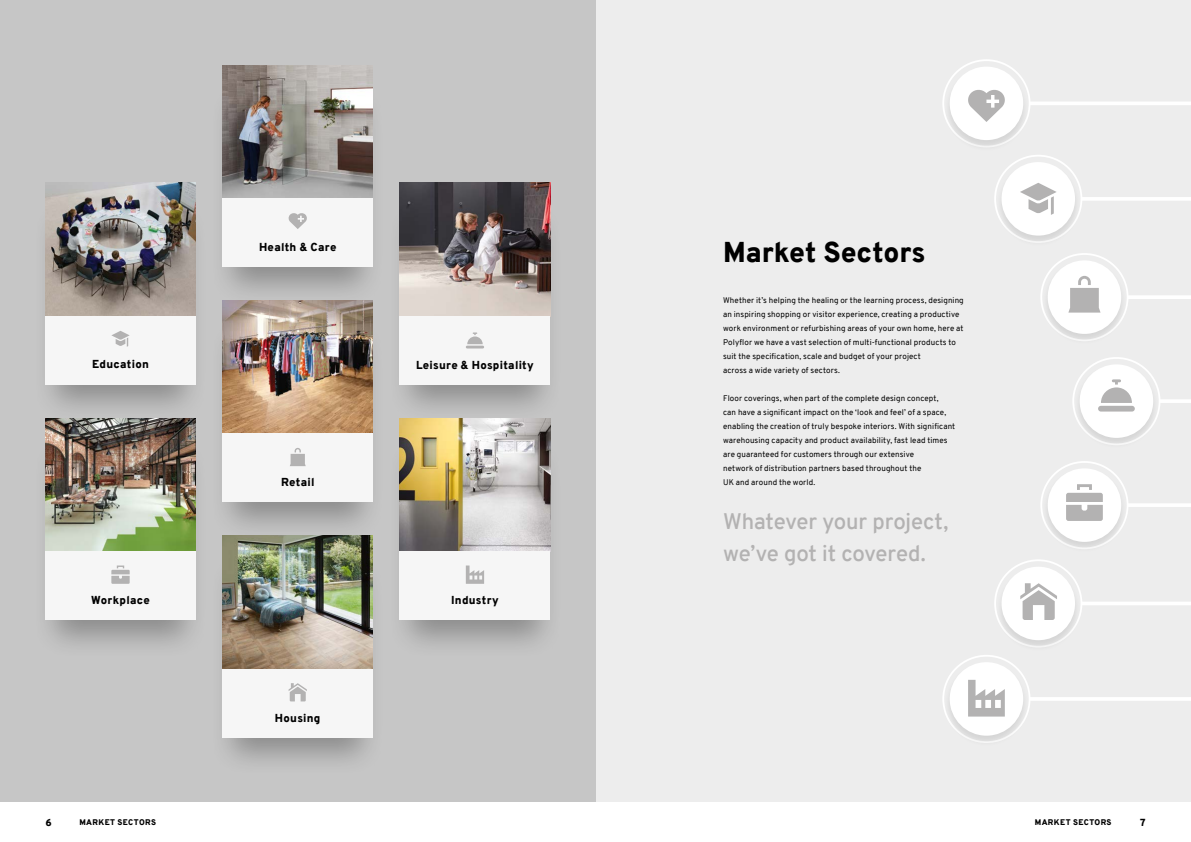
<style>
.page{position:relative;width:1191px;height:842px;background:#fff}
.page>*{position:absolute;margin:0;border:0;box-sizing:border-box;transform-origin:0 0}
.t1{font:900 28px "Overpass";letter-spacing:-.005em;color:#000}
.t2{font:600 22px/32px "Overpass";letter-spacing:-.005em;color:#b3b2b2}
.t3{font:900 11.3px "Overpass";letter-spacing:.025em;color:#000}
.t4{font:900 10px "Overpass";color:#000}
.t5{font:8px/14px "Overpass";letter-spacing:.015em;color:#000}
.t6{font:900 8px "Overpass";letter-spacing:.045em;color:#000}
</style>
<div class="page">
<div style="left:0;top:0;width:1191px;height:802px;background:#ededed"></div>
<div style="left:0;top:0;width:595px;height:842px;background:#c6c6c6"></div>
<div style="left:0;top:802px;width:1191px;height:40px;background:#fff"></div>
<div style="left:210px;top:82px;width:175px;height:224px;background:#000;opacity:.3"></div>
<div style="left:210px;top:317px;width:175px;height:224px;background:#000;opacity:.3"></div>
<div style="left:210px;top:553px;width:175px;height:224px;background:#000;opacity:.3"></div>
<div style="left:33px;top:200px;width:175px;height:224px;background:#000;opacity:.3"></div>
<div style="left:33px;top:435px;width:175px;height:224px;background:#000;opacity:.3"></div>
<div style="left:387px;top:200px;width:175px;height:224px;background:#000;opacity:.3"></div>
<div style="left:387px;top:435px;width:175px;height:224px;background:#000;opacity:.3"></div>
<img style="left:45px;top:183px;width:151px;height:133px">
<div style="left:45px;top:316px;width:151px;height:68px;background:#f6f6f6"></div>
<img style="left:400px;top:418px;width:150px;height:133px">
<div style="left:400px;top:551px;width:150px;height:68px;background:#f6f6f6"></div>
<img style="left:223px;top:65px;width:150px;height:133px">
<div style="left:223px;top:198px;width:150px;height:68px;background:#f6f6f6"></div>
<img style="left:223px;top:536px;width:150px;height:133px">
<div style="left:223px;top:669px;width:150px;height:68px;background:#f6f6f6"></div>
<img style="left:223px;top:300px;width:150px;height:134px">
<div style="left:223px;top:434px;width:150px;height:68px;background:#f6f6f6"></div>
<img style="left:400px;top:183px;width:150px;height:133px">
<div style="left:400px;top:316px;width:150px;height:68px;background:#f6f6f6"></div>
<img style="left:45px;top:418px;width:151px;height:133px">
<div style="left:45px;top:551px;width:151px;height:68px;background:#f6f6f6"></div>
<svg style="left:942px;top:59px;width:249px;height:86px"></svg>
<svg style="left:994px;top:155px;width:197px;height:86px"></svg>
<svg style="left:994px;top:559px;width:197px;height:86px"></svg>
<svg style="left:942px;top:655px;width:249px;height:86px"></svg>
<svg style="left:1040px;top:253px;width:151px;height:87px"></svg>
<svg style="left:1072px;top:357px;width:119px;height:87px"></svg>
<svg style="left:1040px;top:461px;width:151px;height:87px"></svg>
<h3 class="t3" style="left:92px;top:356px;width:58px">Education</h3>
<h3 class="t3" style="left:91px;top:592px;width:60px">Workplace</h3>
<h3 class="t3" style="left:259px;top:239px;width:79px">Health &amp; Care</h3>
<h3 class="t3" style="left:281px;top:474px;width:35px">Retail</h3>
<h3 class="t3" style="left:275px;top:710px;width:47px">Housing</h3>
<h3 class="t3" style="left:416px;top:357px;width:119px">Leisure &amp; Hospitality</h3>
<h3 class="t3" style="left:451px;top:592px;width:49px">Industry</h3>
<h1 class="t1" style="left:723px;top:232px;width:204px">Market Sectors</h1>
<p class="t5" style="left:723px;top:294px;width:242px">Whether it’s helping the healing or the learning process, designing an inspiring shopping or visitor experience, creating a productive work environment or refurbishing areas of your own home, here at Polyflor we have a vast selection of multi-functional products to suit the specification, scale and budget of your project<br>across a wide variety of sectors.</p>
<p class="t5" style="left:723px;top:392px;width:234px">Floor coverings, when part of the complete design concept,<br>can have a significant impact on the ‘look and feel’ of a space, enabling the creation of truly bespoke interiors. With significant warehousing capacity and product availability, fast lead times are guaranteed for customers through our extensive<br>network of distribution partners based throughout the<br>UK and around the world.</p>
<h2 class="t2" style="left:723px;top:506px;width:227px">Whatever your project, we’ve got it covered.</h2>
<p class="t4" style="left:45px;top:815px;width:8px">6</p>
<p class="t6" style="left:79px;top:816px;width:78px">MARKET SECTORS</p>
<p class="t6" style="left:1034px;top:816px;width:78px">MARKET SECTORS</p>
<p class="t4" style="left:1140px;top:815px;width:7px">7</p>
</div>
